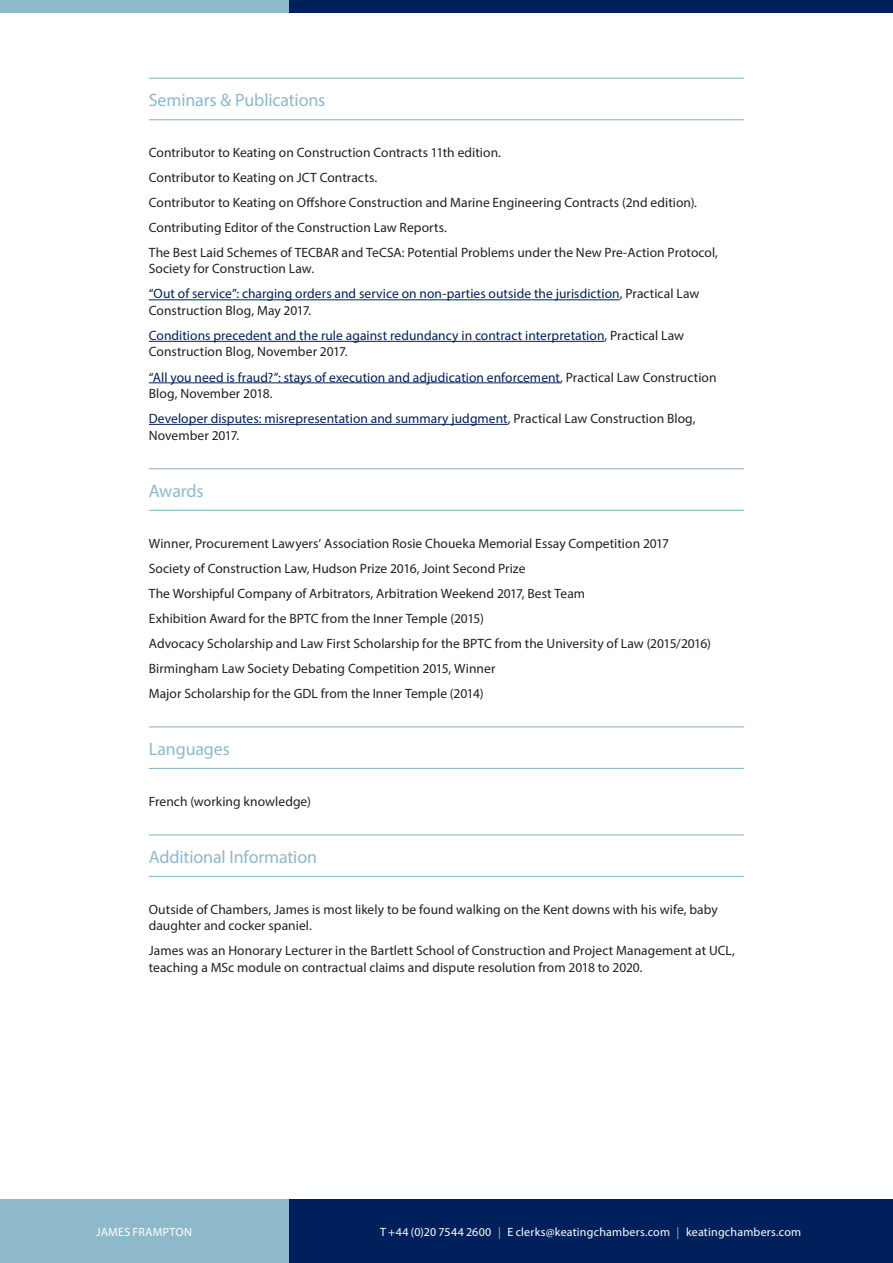
<style>
.page{position:relative;width:893px;height:1263px;background:#fff}
.page>*{position:absolute;margin:0;border:0;box-sizing:border-box;transform-origin:0 0}
.t1{font:18px "Myriad Pro";letter-spacing:-.01em;color:#8db9ca}
.t2{font:13.5px/16.5px "Myriad Pro";letter-spacing:.005em;color:#231f20}
.t3{font:13.5px/16.5px "Myriad Pro";letter-spacing:.005em;color:#00205b}
.t4{font:12px "Myriad Pro";letter-spacing:.02em;color:#fff}
.s1{color:#231f20}
.s2{color:#8db9ca}
</style>
<div class="page">
<div style="left:288px;top:1199px;width:605px;height:64px;background:#00205b"></div>
<div style="left:0;top:1199px;width:288px;height:64px;background:#8db9ca"></div>
<div style="left:289px;top:0;width:604px;height:13px;background:#00205b"></div>
<div style="left:0;top:0;width:289px;height:13px;background:#8db9ca"></div>
<hr style="left:149px;top:78px;width:595px;height:1px;background:#8db9ca">
<hr style="left:149px;top:119px;width:595px;height:1px;background:#8db9ca">
<hr style="left:149px;top:299px;width:471px;height:1px;background:#00205b">
<hr style="left:149px;top:341px;width:455px;height:1px;background:#00205b">
<hr style="left:149px;top:382px;width:411px;height:1px;background:#00205b">
<hr style="left:149px;top:424px;width:359px;height:1px;background:#00205b">
<hr style="left:149px;top:468px;width:595px;height:1px;background:#8db9ca">
<hr style="left:149px;top:510px;width:595px;height:1px;background:#8db9ca">
<hr style="left:149px;top:726px;width:595px;height:1px;background:#8db9ca">
<hr style="left:149px;top:768px;width:595px;height:1px;background:#8db9ca">
<hr style="left:149px;top:834px;width:595px;height:1px;background:#8db9ca">
<hr style="left:149px;top:876px;width:595px;height:1px;background:#8db9ca">
<p class="t1" style="left:149px;top:89px;width:178px">Seminars &amp; Publications</p>
<p class="t2" style="left:149px;top:144px;width:354px">Contributor to Keating on Construction Contracts 11th edition.</p>
<p class="t2" style="left:149px;top:169px;width:230px">Contributor to Keating on JCT Contracts.</p>
<p class="t2" style="left:149px;top:194px;width:550px">Contributor to Keating on Offshore Construction and Marine Engineering Contracts (2nd edition).</p>
<p class="t2" style="left:149px;top:219px;width:300px">Contributing Editor of the Construction Law Reports.</p>
<p class="t2" style="left:149px;top:244px;width:571px">The Best Laid Schemes of TECBAR and TeCSA: Potential Problems under the New Pre-Action Protocol,<br>Society for Construction Law.</p>
<p class="t3" style="left:149px;top:285px;width:552px">“Out of service”: charging orders and service on non-parties outside the jurisdiction<span class="s1">, Practical Law<br>Construction Blog, May 2017.</span></p>
<p class="t3" style="left:149px;top:327px;width:537px">Conditions precedent and the rule against redundancy in contract interpretation<span class="s1">, Practical Law<br>Construction Blog, November 2017.</span></p>
<p class="t3" style="left:149px;top:368px;width:569px">“All you need is fraud?”: stays of execution and adjudication enforcement<span class="s1">, Practical Law Construction<br>Blog, November 2018.</span></p>
<p class="t3" style="left:149px;top:410px;width:548px">Developer disputes: misrepresentation and summary judgment<span class="s1">, Practical Law Construction Blog,<br>November 2017.</span></p>
<p class="t1" style="left:149px;top:480px;width:56px">Awards</p>
<p class="t2" style="left:149px;top:534px;width:522px">Winner, Procurement Lawyers’ Association Rosie Choueka Memorial Essay Competition 2017</p>
<p class="t2" style="left:149px;top:559px;width:378px">Society of Construction Law, Hudson Prize 2016, Joint Second Prize</p>
<p class="t2" style="left:149px;top:584px;width:438px">The Worshipful Company of Arbitrators, Arbitration Weekend 2017, Best Team</p>
<p class="t2" style="left:149px;top:610px;width:337px">Exhibition Award for the BPTC from the Inner Temple (2015)</p>
<p class="t2" style="left:149px;top:635px;width:564px">Advocacy Scholarship and Law First Scholarship for the BPTC from the University of Law (2015/2016)</p>
<p class="t2" style="left:149px;top:660px;width:348px">Birmingham Law Society Debating Competition 2015, Winner</p>
<p class="t2" style="left:149px;top:685px;width:336px">Major Scholarship for the GDL from the Inner Temple (2014)</p>
<p class="t1" style="left:149px;top:738px;width:83px">Languages</p>
<p class="t2" style="left:149px;top:793px;width:164px">French (working knowledge)</p>
<p class="t1" style="left:149px;top:846px;width:170px">Additional Information</p>
<p class="t2" style="left:149px;top:901px;width:570px">Outside of Chambers, James is most likely to be found walking on the Kent downs with his wife, baby daughter and cocker spaniel.</p>
<p class="t2" style="left:149px;top:942px;width:588px">James was an Honorary Lecturer in the Bartlett School of Construction and Project Management at UCL, teaching a MSc module on contractual claims and dispute resolution from 2018 to 2020.</p>
<p class="t4" style="left:96px;top:1224px;width:97px">JAMES FRAMPTON</p>
<p class="t4" style="left:380px;top:1224px;width:423px">T +44 (0)20 7544 2600 <span class="s2">|</span> E clerks@keatingchambers.com <span class="s2">|</span> keatingchambers.com</p>
</div>
